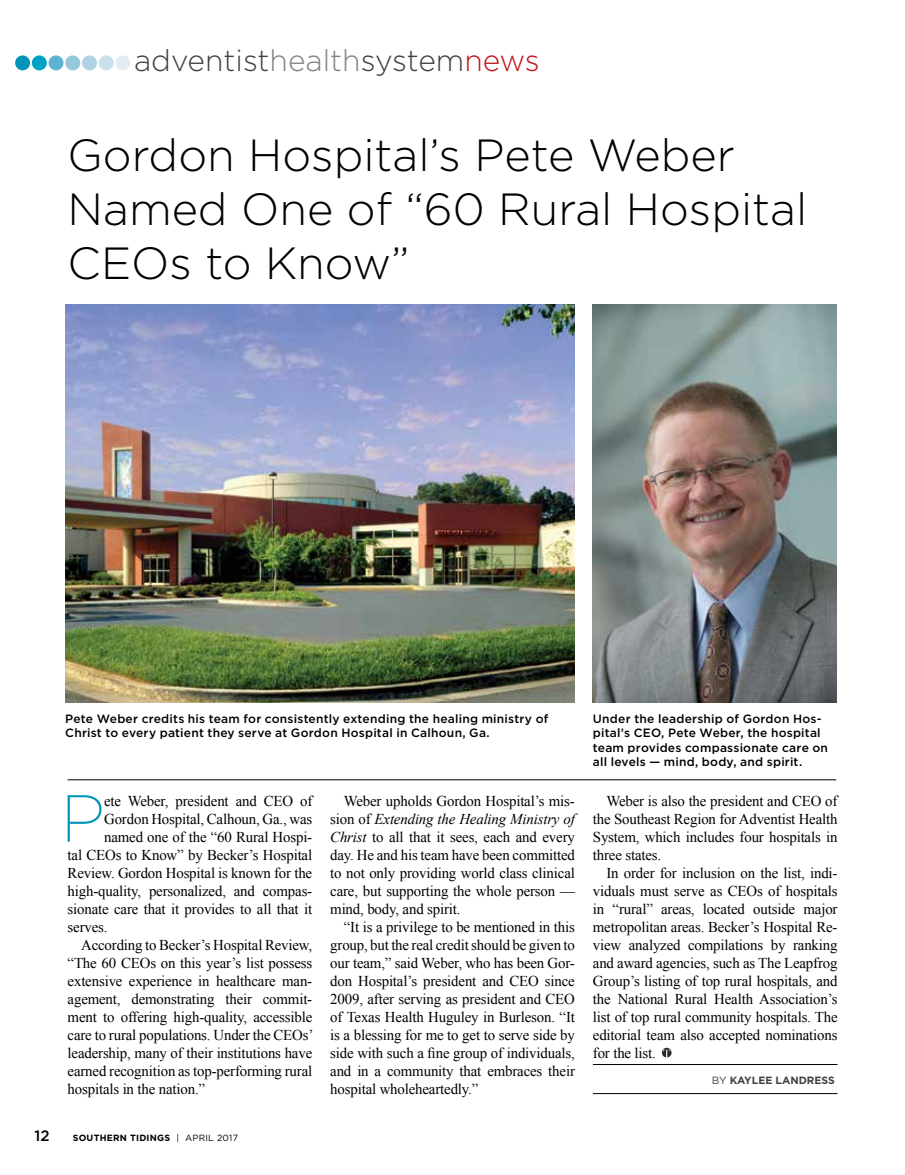
<style>
.page{position:relative;width:905px;height:1175px;background:#fff}
.page>*{position:absolute;margin:0;border:0;box-sizing:border-box;transform-origin:0 0}
.t1{font:200 66.45px "Gotham";color:#0094bb}
.t2{font:300 45px/54px "Gotham";color:#000}
.t3{font:300 30px "Gotham";color:#414042}
.t4{font:15px "Times New Roman";letter-spacing:-.01em;color:#000}
.t5{font:italic 15px "Times New Roman";letter-spacing:-.01em;color:#000}
.t6{font:500 15px "Gotham";color:#000}
.t7{font:500 12px/14.4px "Gotham";letter-spacing:.015em;color:#000}
.t8{font:700 10.5px "Gotham";color:#414042}
.t9{font:700 9px "Gotham";letter-spacing:.025em;color:#000}
.s1{color:#808285}
.s2{color:#c2151c}
.s3{font-weight:400}
.s4{font-style:normal}
.s5{font-style:italic}
</style>
<div class="page">
<svg style="left:661px;top:1047px;width:10px;height:10px"></svg>
<svg style="left:663px;top:1049px;width:7px;height:8px"></svg>
<div style="left:15px;top:55px;width:15px;height:15px;background:#0094bb;border-radius:50%"></div>
<div style="left:32px;top:55px;width:15px;height:15px;background:#00a2c5;border-radius:50%"></div>
<div style="left:49px;top:55px;width:15px;height:15px;background:#5eb4d0;border-radius:50%"></div>
<div style="left:65px;top:55px;width:15px;height:15px;background:#95c8dd;border-radius:50%"></div>
<div style="left:82px;top:55px;width:15px;height:15px;background:#afd3e4;border-radius:50%"></div>
<div style="left:99px;top:55px;width:15px;height:15px;background:#c8e0eb;border-radius:50%"></div>
<div style="left:115px;top:55px;width:15px;height:15px;background:#e2edf3;border-radius:50%"></div>
<img style="left:593px;top:304px;width:243px;height:398px">
<img style="left:65px;top:304px;width:510px;height:398px">
<hr style="left:68px;top:779px;width:768px;height:1px;background:#000">
<hr style="left:593px;top:1093px;width:244px;height:1px;background:#000">
<hr style="left:593px;top:1064px;width:244px;height:1px;background:#000">
<p class="t3" style="left:134px;top:42px;width:407px">adventist<span class="s1">health</span>system<span class="s2">news</span></p>
<p class="t2" style="left:68px;top:127px;width:741px">Gordon Hospital’s Pete Weber<br>Named One of “60 Rural Hospital<br>CEOs to Know”</p>
<p class="t7" style="left:65px;top:711px;width:484px">Pete Weber credits his team for consistently extending the healing ministry of<br>Christ to every patient they serve at Gordon Hospital in Calhoun, Ga.</p>
<p class="t7" style="left:593px;top:711px;width:237px">Under the leadership of Gordon Hos&shy;pital’s CEO, Pete Weber, the hospital team provides compassionate care on all levels — mind, body, and spirit.</p>
<p class="t1" style="left:61px;top:777px;width:45px">P</p>
<p class="t4" style="left:104px;top:790px;width:210px">ete Weber, president and CEO of</p>
<p class="t4" style="left:104px;top:808px;width:210px">Gordon Hospital, Calhoun, Ga., was</p>
<p class="t4" style="left:104px;top:826px;width:210px">named one of the “60 Rural Hospi-</p>
<p class="t4" style="left:68px;top:844px;width:246px">tal CEOs to Know” by Becker’s Hospital</p>
<p class="t4" style="left:68px;top:862px;width:246px">Review. Gordon Hospital is known for the</p>
<p class="t4" style="left:68px;top:880px;width:246px">high-quality, personalized, and compas-</p>
<p class="t4" style="left:68px;top:898px;width:246px">sionate care that it provides to all that it</p>
<p class="t4" style="left:68px;top:916px;width:41px">serves.</p>
<p class="t4" style="left:81px;top:934px;width:233px">According to Becker’s Hospital Review,</p>
<p class="t4" style="left:68px;top:952px;width:246px">“The 60 CEOs on this year’s list possess</p>
<p class="t4" style="left:68px;top:970px;width:246px">extensive experience in healthcare man-</p>
<p class="t4" style="left:68px;top:988px;width:246px">agement, demonstrating their commit-</p>
<p class="t4" style="left:68px;top:1006px;width:246px">ment to offering high-quality, accessible</p>
<p class="t4" style="left:68px;top:1024px;width:247px">care to rural populations. Under the CEOs’</p>
<p class="t4" style="left:68px;top:1042px;width:246px">leadership, many of their institutions have</p>
<p class="t4" style="left:68px;top:1060px;width:246px">earned recognition as top-performing rural</p>
<p class="t4" style="left:68px;top:1078px;width:139px">hospitals in the nation.”</p>
<p class="t6" style="left:34px;top:1126px;width:17px">12</p>
<p class="t9" style="left:73px;top:1132px;width:167px">SOUTHERN TIDINGS <span class="s3">| April 2017</span></p>
<p class="t4" style="left:344px;top:790px;width:232px">Weber upholds Gordon Hospital’s mis-</p>
<p class="t5" style="left:330px;top:808px;width:246px"><span class="s4">sion of</span> Extending the Healing Ministry of</p>
<p class="t4" style="left:330px;top:826px;width:246px"><span class="s5">Christ</span> to all that it sees, each and every</p>
<p class="t4" style="left:330px;top:844px;width:246px">day. He and his team have been committed</p>
<p class="t4" style="left:330px;top:862px;width:246px">to not only providing world class clinical</p>
<p class="t4" style="left:330px;top:880px;width:246px">care, but supporting the whole person —</p>
<p class="t4" style="left:330px;top:898px;width:132px">mind, body, and spirit.</p>
<p class="t4" style="left:344px;top:916px;width:233px">“It is a privilege to be mentioned in this</p>
<p class="t4" style="left:330px;top:934px;width:246px">group, but the real credit should be given to</p>
<p class="t4" style="left:330px;top:952px;width:246px">our team,” said Weber, who has been Gor-</p>
<p class="t4" style="left:330px;top:970px;width:246px">don Hospital’s president and CEO since</p>
<p class="t4" style="left:330px;top:988px;width:246px">2009, after serving as president and CEO</p>
<p class="t4" style="left:330px;top:1006px;width:246px">of Texas Health Huguley in Burleson. “It</p>
<p class="t4" style="left:330px;top:1024px;width:246px">is a blessing for me to get to serve side by</p>
<p class="t4" style="left:330px;top:1042px;width:246px">side with such a fine group of individuals,</p>
<p class="t4" style="left:330px;top:1060px;width:246px">and in a community that embraces their</p>
<p class="t4" style="left:330px;top:1078px;width:150px">hospital wholeheartedly.”</p>
<p class="t4" style="left:606px;top:790px;width:232px">Weber is also the president and CEO of</p>
<p class="t4" style="left:593px;top:808px;width:246px">the Southeast Region for Adventist Health</p>
<p class="t4" style="left:593px;top:826px;width:246px">System, which includes four hospitals in</p>
<p class="t4" style="left:593px;top:844px;width:70px">three states.</p>
<p class="t4" style="left:606px;top:862px;width:232px">In order for inclusion on the list, indi-</p>
<p class="t4" style="left:593px;top:880px;width:246px">viduals must serve as CEOs of hospitals</p>
<p class="t4" style="left:593px;top:898px;width:246px">in “rural” areas, located outside major</p>
<p class="t4" style="left:593px;top:916px;width:246px">metropolitan areas. Becker’s Hospital Re-</p>
<p class="t4" style="left:593px;top:934px;width:246px">view analyzed compilations by ranking</p>
<p class="t4" style="left:593px;top:952px;width:246px">and award agencies, such as The Leapfrog</p>
<p class="t4" style="left:593px;top:970px;width:246px">Group’s listing of top rural hospitals, and</p>
<p class="t4" style="left:593px;top:988px;width:246px">the National Rural Health Association’s</p>
<p class="t4" style="left:593px;top:1006px;width:246px">list of top rural community hospitals. The</p>
<p class="t4" style="left:593px;top:1024px;width:246px">editorial team also accepted nominations</p>
<p class="t4" style="left:593px;top:1042px;width:64px">for the list.</p>
<p class="t8" style="left:711px;top:1073px;width:87px"><span class="s3">BY</span> KAYLEE LANDRESS</p>
</div>
